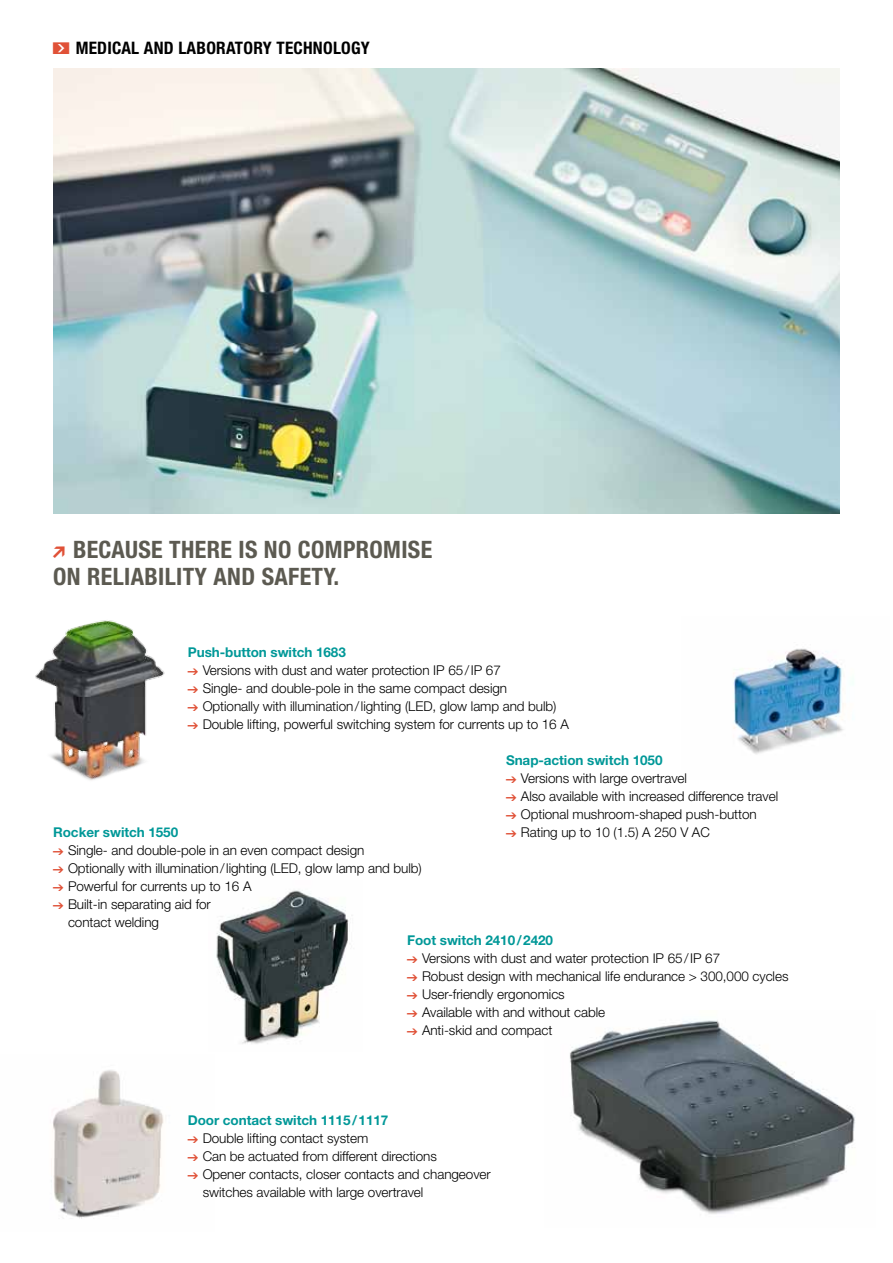
<style>
.page{position:relative;width:893px;height:1263px;background:#fff}
.page>*{position:absolute;margin:0;border:0;box-sizing:border-box;transform-origin:0 0}
.t1{font:700 condensed 24px/27px "Helvetica Neue LT Pro";letter-spacing:.015em;color:#5c5a51}
.t2{font:700 condensed 17.25px "Helvetica Neue LT Pro";letter-spacing:.015em;color:#000}
.t3{font:300 13.5px/18px "Helvetica Neue LT Pro";letter-spacing:-.005em;color:#000}
.t4{font:700 13.5px "Helvetica Neue LT Pro";letter-spacing:-.005em;color:#009898}
.s1{font-family:"Myriad MM L Bank Arrows";font-weight:400;font-stretch:normal;color:#e05137}
.s2{font-weight:700;color:#009898}
.s3{font-family:"Myriad MM L Bank Arrows";font-weight:400;color:#e05137}
</style>
<div class="page">
<img style="left:570px;top:1020px;width:285px;height:194px">
<img style="left:733px;top:648px;width:120px;height:106px">
<img style="left:51px;top:1070px;width:113px;height:149px">
<img style="left:216px;top:890px;width:134px;height:154px">
<img style="left:35px;top:620px;width:130px;height:160px">
<img style="left:53px;top:68px;width:787px;height:445px">
<p class="t2" style="left:53px;top:38px;width:261px"><span class="s1">\</span> MEDICAL AND LABORATORY TECHNOLOGY</p>
<h1 class="t1" style="left:53px;top:536px;width:381px"><span class="s1">H</span> BECAUSE THERE IS NO COMPROMISE<br>ON RELIABILITY</h1>
<h1 class="t1" style="left:214px;top:563px;width:127px">AND SAFETY.</h1>
<p class="t3" style="left:188px;top:643px;width:383px"><span class="s2">Push-button switch 1683<br></span><span class="s3">@</span> Versions with dust and water protection IP 65/IP 67<br><span class="s3">@</span> Single- and double-pole in the same compact design<br><span class="s3">@</span> Optionally with illumination/lighting (LED, glow lamp and bulb) <span class="s3">@</span> Double lifting, powerful switching system for currents up to 16 A</p>
<p class="t4" style="left:53px;top:824px;width:127px">Rocker switch 1550</p>
<p class="t3" style="left:53px;top:841px;width:313px"><span class="s3">@</span> Single- and double-pole in an even compact design</p>
<p class="t3" style="left:53px;top:859px;width:370px"><span class="s3">@</span> Optionally with illumination/lighting (LED, glow lamp and bulb)</p>
<p class="t3" style="left:53px;top:877px;width:200px"><span class="s3">@</span> Powerful for currents up to 16 A</p>
<p class="t3" style="left:53px;top:895px;width:159px"><span class="s3">@</span> Built-in separating aid for</p>
<p class="t3" style="left:68px;top:913px;width:93px">contact welding</p>
<p class="t3" style="left:506px;top:751px;width:274px"><span class="s2">Snap-action switch 1050<br></span><span class="s3">@</span> Versions with large overtravel<br><span class="s3">@</span> Also available with increased difference travel <span class="s3">@</span> Optional mushroom-shaped push-button<br><span class="s3">@</span> Rating up to 10 (1.5) A 250 V AC</p>
<p class="t3" style="left:407px;top:931px;width:383px"><span class="s2">Foot switch 2410/2420<br></span><span class="s3">@</span> Versions with dust and water protection IP 65/IP 67<br><span class="s3">@</span> Robust design with mechanical life endurance &gt; 300,000 cycles <span class="s3">@</span> User-friendly ergonomics<br><span class="s3">@</span> Available with and without cable<br><span class="s3">@</span> Anti-skid and compact</p>
<p class="t4" style="left:188px;top:1112px;width:202px">Door contact switch 1115/1117</p>
<p class="t3" style="left:188px;top:1129px;width:182px"><span class="s3">@</span> Double lifting contact system</p>
<p class="t3" style="left:188px;top:1147px;width:251px"><span class="s3">@</span> Can be actuated from different directions</p>
<p class="t3" style="left:188px;top:1165px;width:304px"><span class="s3">@</span> Opener contacts, closer contacts and changeover</p>
<p class="t3" style="left:203px;top:1183px;width:222px">switches available with large overtravel</p>
</div>
